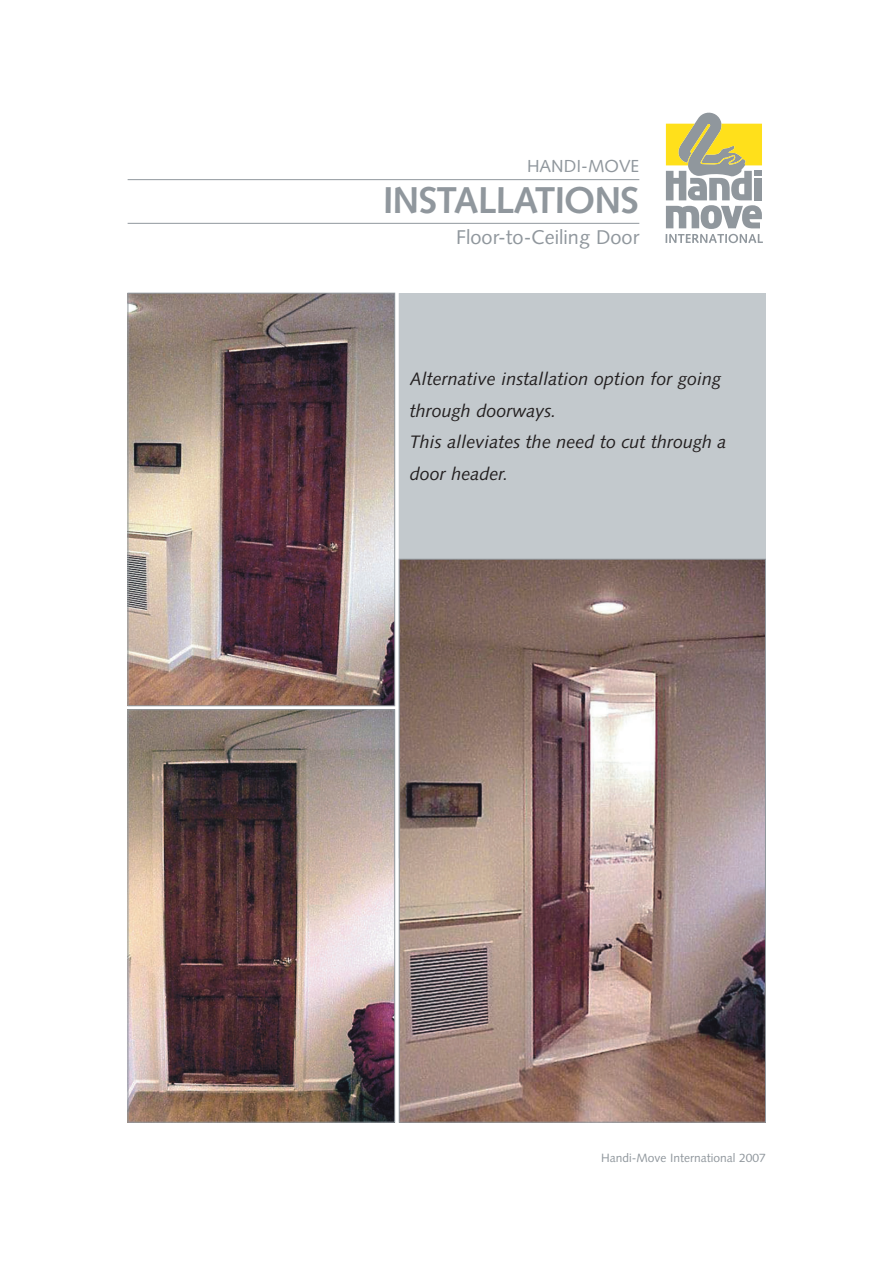
<style>
.page{position:relative;width:893px;height:1263px;background:#fff}
.page>*{position:absolute;margin:0;border:0;box-sizing:border-box;transform-origin:0 0}
.t1{font:700 37.35px "Syntax";letter-spacing:-.025em;color:#90979d}
.t2{font:19.95px "Syntax";color:#90979d}
.t3{font:italic 18px/31.5px "Syntax";color:#231f20}
.t4{font:17.4px "Syntax";color:#90979d}
.t5{font:12px "Syntax";color:#90979d}
</style>
<div class="page">
<div style="left:399px;top:294px;width:366px;height:564px;background:#c3c9cd"></div>
<svg style="left:665px;top:112px;width:97px;height:131px"></svg>
<hr style="left:128px;top:179px;width:511px;height:1px;background:#90979d">
<hr style="left:128px;top:223px;width:511px;height:1px;background:#90979d">
<img style="left:401px;top:561px;width:362px;height:560px">
<img style="left:130px;top:295px;width:263px;height:409px">
<div style="left:128px;top:293px;width:267px;height:413px;border:1px solid #90979d"></div>
<img style="left:130px;top:711px;width:263px;height:410px">
<div style="left:128px;top:709px;width:267px;height:414px;border:1px solid #90979d"></div>
<p class="t4" style="left:527px;top:159px;width:114px">HANDI-MOVE</p>
<h1 class="t1" style="left:383px;top:185px;width:258px">INSTALLATIONS</h1>
<p class="t2" style="left:456px;top:229px;width:185px">Floor-to-Ceiling Door</p>
<p class="t3" style="left:410px;top:365px;width:318px">Alternative installation option for going through doorways.<br>This alleviates the need to cut through a door header.</p>
<p class="t5" style="left:601px;top:1153px;width:166px">Handi-Move International 2007</p>
</div>
